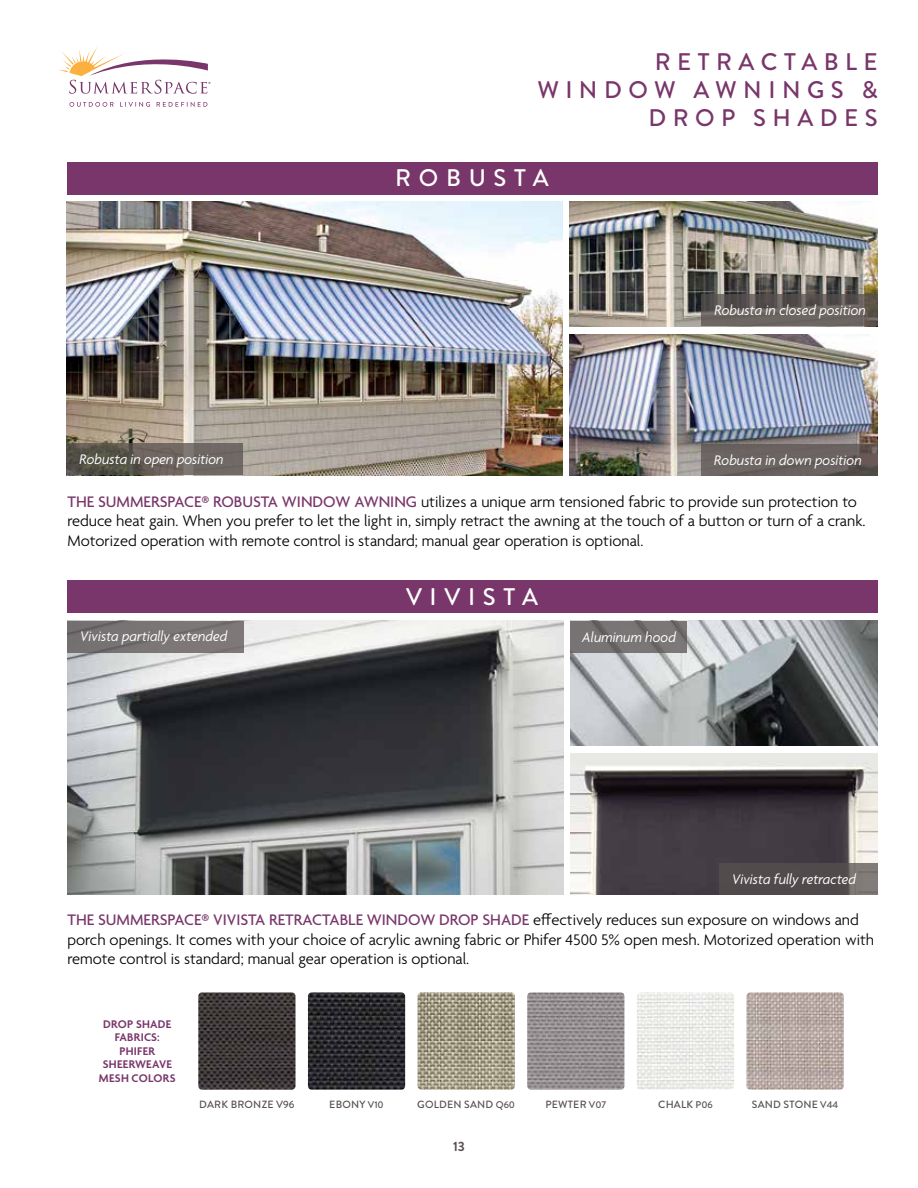
<style>
.page{position:relative;width:918px;height:1188px;background:#fff}
.page>*{position:absolute;margin:0;border:0;box-sizing:border-box;transform-origin:0 0}
.t1{font:500 24px/28px "Brandon Grotesque";letter-spacing:.27em;color:#79366a;text-align:right}
.t2{font:500 24px "Brandon Grotesque";letter-spacing:.32em;color:#fff}
.t3{font:300 16.5px/19.5px "Agenda";color:#000}
.t4{font:italic 15px "Agenda";color:#fff;scale:.95 1}
.t5{font:700 13.5px "Brandon Grotesque";color:#585150}
.t6{font:600 12px/13.5px "Agenda";letter-spacing:.02em;color:#79366a;text-align:center}
.t7{font:500 10.5px "Brandon Grotesque";letter-spacing:.02em;color:#585150}
.s1{font-weight:500;color:#79366a}
.s2{font-size:9.75px}
</style>
<div class="page">
<img style="left:571px;top:621px;width:307px;height:125px">
<img style="left:571px;top:754px;width:307px;height:141px">
<img style="left:68px;top:621px;width:495px;height:274px">
<div style="left:68px;top:621px;width:176px;height:32px;background:#797574"></div>
<svg style="left:571px;top:621px;width:116px;height:32px;background:#767272"></svg>
<svg style="left:719px;top:863px;width:159px;height:32px;background:#595353"></svg>
<img style="left:570px;top:202px;width:308px;height:125px">
<img style="left:570px;top:335px;width:308px;height:141px">
<img style="left:67px;top:202px;width:495px;height:274px">
<svg style="left:67px;top:444px;width:176px;height:31px;background:#645e57"></svg>
<svg style="left:702px;top:295px;width:176px;height:31px;background:#635c59"></svg>
<svg style="left:701px;top:444px;width:177px;height:32px;background:#675f5d"></svg>
<div style="left:67px;top:162px;width:811px;height:32px;background:#79366a"></div>
<div style="left:67px;top:581px;width:811px;height:32px;background:#79366a"></div>
<svg style="left:59px;top:46px;width:152px;height:48px"></svg>
<svg style="left:69px;top:102px;width:45px;height:5px"></svg>
<svg style="left:120px;top:102px;width:30px;height:5px"></svg>
<svg style="left:157px;top:102px;width:50px;height:5px"></svg>
<img style="left:198px;top:992px;width:98px;height:98px">
<img style="left:308px;top:992px;width:97px;height:98px">
<img style="left:418px;top:992px;width:97px;height:98px">
<img style="left:527px;top:992px;width:97px;height:98px">
<img style="left:637px;top:992px;width:97px;height:98px">
<img style="left:747px;top:992px;width:97px;height:98px">
<h1 class="t1" style="left:537px;top:48px;width:342px">RETRACTABLE<br>WINDOW AWNINGS &amp;<br>DROP SHADES</h1>
<h1 class="t2" style="left:395px;top:162px;width:155px">ROBUSTA</h1>
<p class="t4" style="left:714px;top:301px;width:161px">Robusta in closed position</p>
<p class="t4" style="left:79px;top:450px;width:153px">Robusta in open position</p>
<p class="t4" style="left:714px;top:451px;width:157px">Robusta in down position</p>
<p class="t3" style="left:68px;top:493px;width:800px"><span class="s1">THE SUMMERSPACE® ROBUSTA WINDOW AWNING</span> utilizes a unique arm tensioned fabric to provide sun protection to reduce heat gain. When you prefer to let the light in, simply retract the awning at the touch of a button or turn of a crank.<br>Motorized operation with remote control is standard; manual gear operation is optional.</p>
<h1 class="t2" style="left:406px;top:580px;width:133px">VIVISTA</h1>
<p class="t4" style="left:80px;top:628px;width:156px">Vivista partially extended</p>
<p class="t4" style="left:582px;top:628px;width:100px">Aluminum hood</p>
<p class="t4" style="left:732px;top:870px;width:132px">Vivista fully retracted</p>
<p class="t3" style="left:68px;top:911px;width:808px"><span class="s1">THE SUMMERSPACE® VIVISTA RETRACTABLE WINDOW DROP SHADE</span> effectively reduces sun exposure on windows and porch openings. It comes with your choice of acrylic awning fabric or Phifer 4500 5% open mesh. Motorized operation with remote control is standard; manual gear operation is optional.</p>
<p class="t6" style="left:99px;top:1018px;width:78px">DROP SHADE<br>FABRICS:<br>PHIFER<br>SHEERWEAVE<br>MESH COLORS</p>
<p class="t7" style="left:199px;top:1097px;width:97px">DARK BRONZE V96</p>
<p class="t7" style="left:329px;top:1097px;width:56px">EBONY <span class="s2">V10</span></p>
<p class="t7" style="left:417px;top:1097px;width:99px">GOLDEN SAND <span class="s2">Q60</span></p>
<p class="t7" style="left:545px;top:1097px;width:62px">PEWTER <span class="s2">V07</span></p>
<p class="t7" style="left:658px;top:1097px;width:56px">CHALK <span class="s2">P06</span></p>
<p class="t7" style="left:752px;top:1097px;width:88px">SAND STONE <span class="s2">V44</span></p>
<p class="t5" style="left:453px;top:1137px;width:13px">13</p>
</div>
